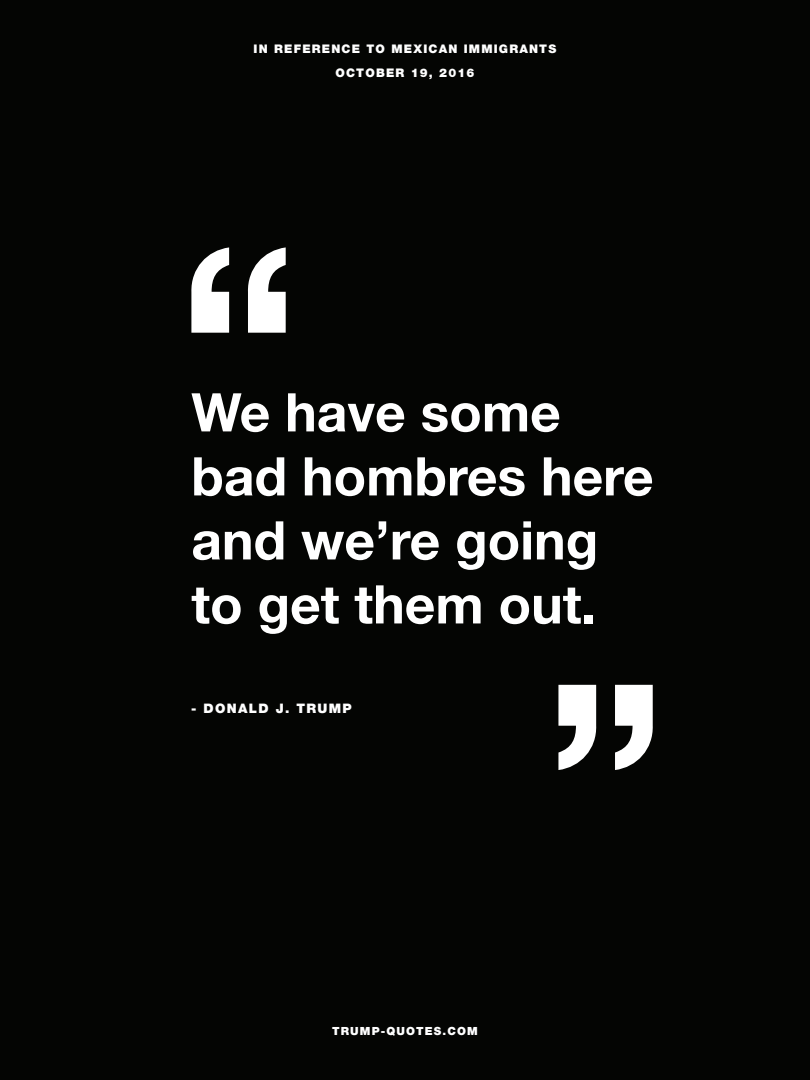
<style>
.page{position:relative;width:810px;height:1080px;background:#040503}
.page>*{position:absolute;margin:0;border:0;box-sizing:border-box;transform-origin:0 0}
.t1{font:700 53.31px/64px "Helvetica Neue LT Std";color:#fff}
.t2{font:900 13.12px "Helvetica Neue LT Std";letter-spacing:.1em;color:#fff}
.t3{font:900 11.88px "Helvetica Neue LT Std";letter-spacing:.1em;color:#fff}
.t4{font:900 11.25px "Helvetica Neue LT Std";letter-spacing:.1em;color:#fff}
</style>
<div class="page">
<svg style="left:191px;top:247px;width:95px;height:86px"></svg>
<svg style="left:558px;top:685px;width:95px;height:85px"></svg>
<p class="t3" style="left:254px;top:42px;width:304px">IN REFERENCE TO MEXICAN IMMIGRANTS</p>
<p class="t3" style="left:335px;top:66px;width:141px">OCTOBER 19, 2016</p>
<p class="t1" style="left:191px;top:379px;width:464px">We have some bad hombres here and we’re going to get them out.</p>
<p class="t2" style="left:191px;top:701px;width:162px">- DONALD J. TRUMP</p>
<p class="t4" style="left:332px;top:1025px;width:147px">TRUMP-QUOTES.COM</p>
</div>
